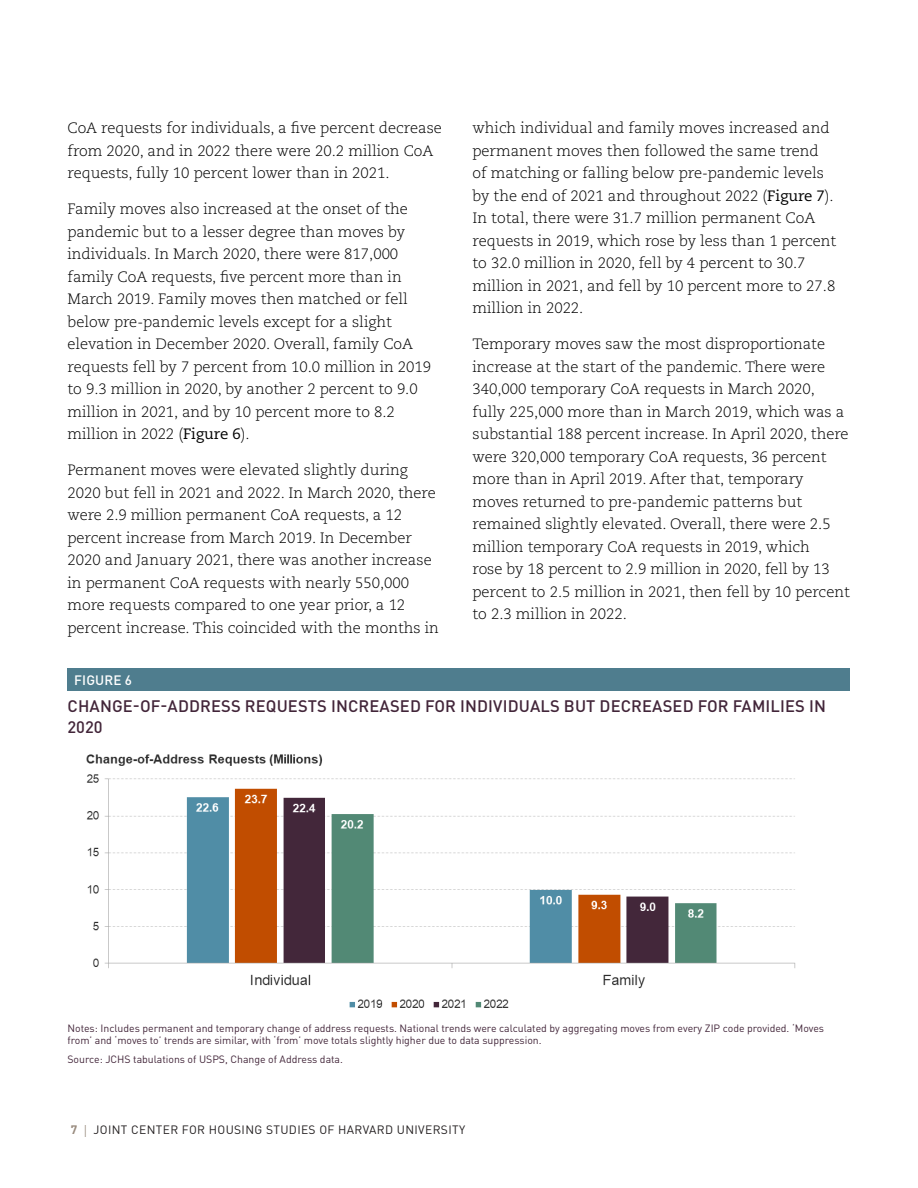
<style>
.page{position:relative;width:918px;height:1188px;background:#fff}
.page>*{position:absolute;margin:0;border:0;box-sizing:border-box;transform-origin:0 0}
.Figure_Title{font:500 16.5px/21px "DINOT";letter-spacing:.01em;color:#422539}
.body_copy{font:300 15px/22.5px "Caecilia LT Std";color:#000}
.Figure_Number{font:500 13.5px "DINOT";letter-spacing:.01em;color:#fff}
.t1{font:12px "DINOT";letter-spacing:.03em;color:#231f20}
.Figure_Source{font:10.5px/12px "DINOT";color:#422539}
.s1{font-weight:400}
.s2{font-family:"DIN";font-weight:700;color:#988a7d}
.s3{font-family:"Univers LT Std";font-weight:300;color:#988a7d}
</style>
<div class="page">
<div style="left:68px;top:669px;width:782px;height:22px;background:#4f7d8e"></div>
<img style="left:86px;top:754px;width:710px;height:254px">
<p class="body_copy" style="left:68px;top:117px;width:376px">CoA requests for individuals, a five percent decrease from 2020, and in 2022 there were 20.2 million CoA requests, fully 10 percent lower than in 2021.</p>
<p class="body_copy" style="left:68px;top:198px;width:365px">Family moves also increased at the onset of the pandemic but to a lesser degree than moves by individuals. In March 2020, there were 817,000 family CoA requests, five percent more than in March 2019. Family moves then matched or fell below pre-pandemic levels except for a slight elevation in December 2020. Overall, family CoA requests fell by 7 percent from 10.0 million in 2019 to 9.3 million in 2020, by another 2 percent to 9.0 million in 2021, and by 10 percent more to 8.2 million in 2022 (<span class="s1">Figure 6</span>).</p>
<p class="body_copy" style="left:68px;top:459px;width:373px">Permanent moves were elevated slightly during 2020 but fell in 2021 and 2022. In March 2020, there were 2.9 million permanent CoA requests, a 12 percent increase from March 2019. In December 2020 and January 2021, there was another increase in permanent CoA requests with nearly 550,000 more requests compared to one year prior, a 12 percent increase. This coincided with the months in</p>
<p class="body_copy" style="left:472px;top:117px;width:365px">which individual and family moves increased and permanent moves then followed the same trend of matching or falling below pre-pandemic levels by the end of 2021 and throughout 2022 (<span class="s1">Figure 7</span>).<br>In total, there were 31.7 million permanent CoA requests in 2019, which rose by less than 1 percent to 32.0 million in 2020, fell by 4 percent to 30.7 million in 2021, and fell by 10 percent more to 27.8 million in 2022.</p>
<p class="body_copy" style="left:472px;top:333px;width:379px">Temporary moves saw the most disproportionate increase at the start of the pandemic. There were 340,000 temporary CoA requests in March 2020, fully 225,000 more than in March 2019, which was a substantial 188 percent increase. In April 2020, there were 320,000 temporary CoA requests, 36 percent more than in April 2019. After that, temporary moves returned to pre-pandemic patterns but remained slightly elevated. Overall, there were 2.5 million temporary CoA requests in 2019, which<br>rose by 18 percent to 2.9 million in 2020, fell by 13 percent to 2.5 million in 2021, then fell by 10 percent to 2.3 million in 2022.</p>
<h2 class="Figure_Number" style="left:74px;top:671px;width:59px">FIGURE 6</h2>
<h3 class="Figure_Title" style="left:68px;top:695px;width:760px">CHANGE-OF-ADDRESS REQUESTS INCREASED FOR INDIVIDUALS BUT DECREASED FOR FAMILIES IN<br>2020</h3>
<p class="Figure_Source" style="left:68px;top:1023px;width:758px">Notes: Includes permanent and temporary change of address requests. National trends were calculated by aggregating moves from every ZIP code provided. ‘Moves from’ and ‘moves to’ trends are similar, with ‘from’ move totals slightly higher due to data suppression.</p>
<p class="Figure_Source" style="left:68px;top:1053px;width:277px">Source: JCHS tabulations of USPS, Change of Address data.</p>
<p class="t1" style="left:71px;top:1122px;width:396px"><span class="s2">7</span> <span class="s3">|</span> JOINT CENTER FOR HOUSING STUDIES OF HARVARD UNIVERSITY</p>
</div>
